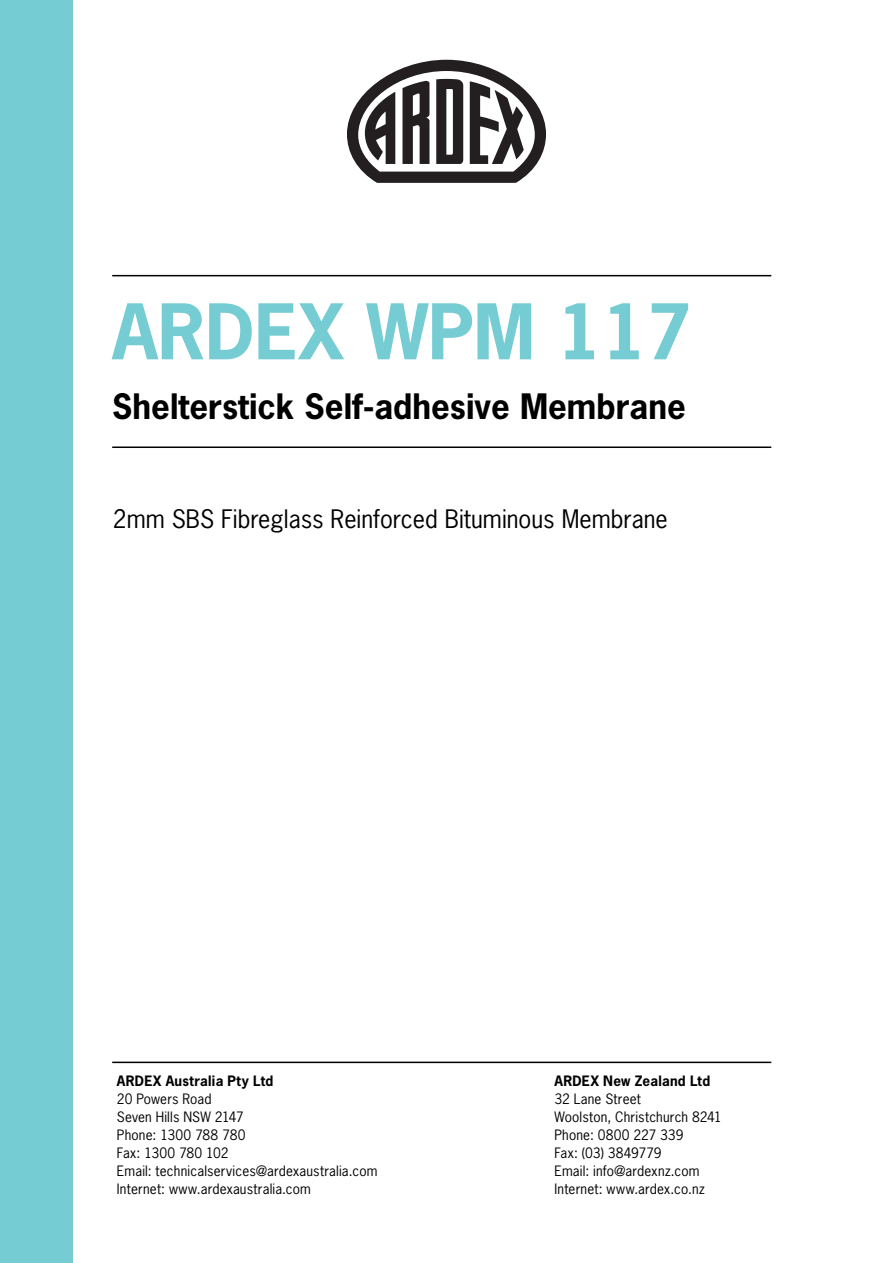
<style>
.page{position:relative;width:893px;height:1263px;background:#fff}
.page>*{position:absolute;margin:0;border:0;box-sizing:border-box;transform-origin:0 0}
.t1{font:700 72px "News Gothic Std";color:#75ccd3}
.t2{font:700 33px "News Gothic Std";color:#000}
.t3{font:24px "News Gothic Std";color:#000}
.t4{font:13.5px/18px "News Gothic Std";letter-spacing:.01em;color:#000}
.t5{font:700 13.5px "News Gothic Std";letter-spacing:.02em;color:#000}
</style>
<div class="page">
<div style="left:0;top:0;width:72px;height:1263px;background:#75ccd3"></div>
<hr style="left:112px;top:275px;width:659px;height:1px;background:#000">
<hr style="left:112px;top:446px;width:659px;height:2px;background:#000">
<hr style="left:112px;top:1061px;width:659px;height:2px;background:#000">
<svg style="left:347px;top:60px;width:199px;height:123px"></svg>
<h1 class="t1" style="left:112px;top:284px;width:581px">ARDEX WPM 117</h1>
<h2 class="t2" style="left:112px;top:384px;width:575px">Shelterstick Self-adhesive Membrane</h2>
<h3 class="t3" style="left:113px;top:503px;width:556px">2mm SBS Fibreglass Reinforced Bituminous Membrane</h3>
<p class="t5" style="left:117px;top:1072px;width:158px">ARDEX Australia Pty Ltd</p>
<p class="t4" style="left:117px;top:1090px;width:262px">20 Powers Road<br>Seven Hills NSW 2147<br>Phone: 1300 788 780<br>Fax: 1300 780 102<br>Email: technicalservices@ardexaustralia.com<br>Internet: www.ardexaustralia.com</p>
<p class="t5" style="left:554px;top:1072px;width:157px">ARDEX New Zealand Ltd</p>
<p class="t4" style="left:554px;top:1090px;width:169px">32 Lane Street<br>Woolston, Christchurch 8241<br>Phone: 0800 227 339<br>Fax: (03) 3849779<br>Email: info@ardexnz.com<br>Internet: www.ardex.co.nz</p>
</div>
